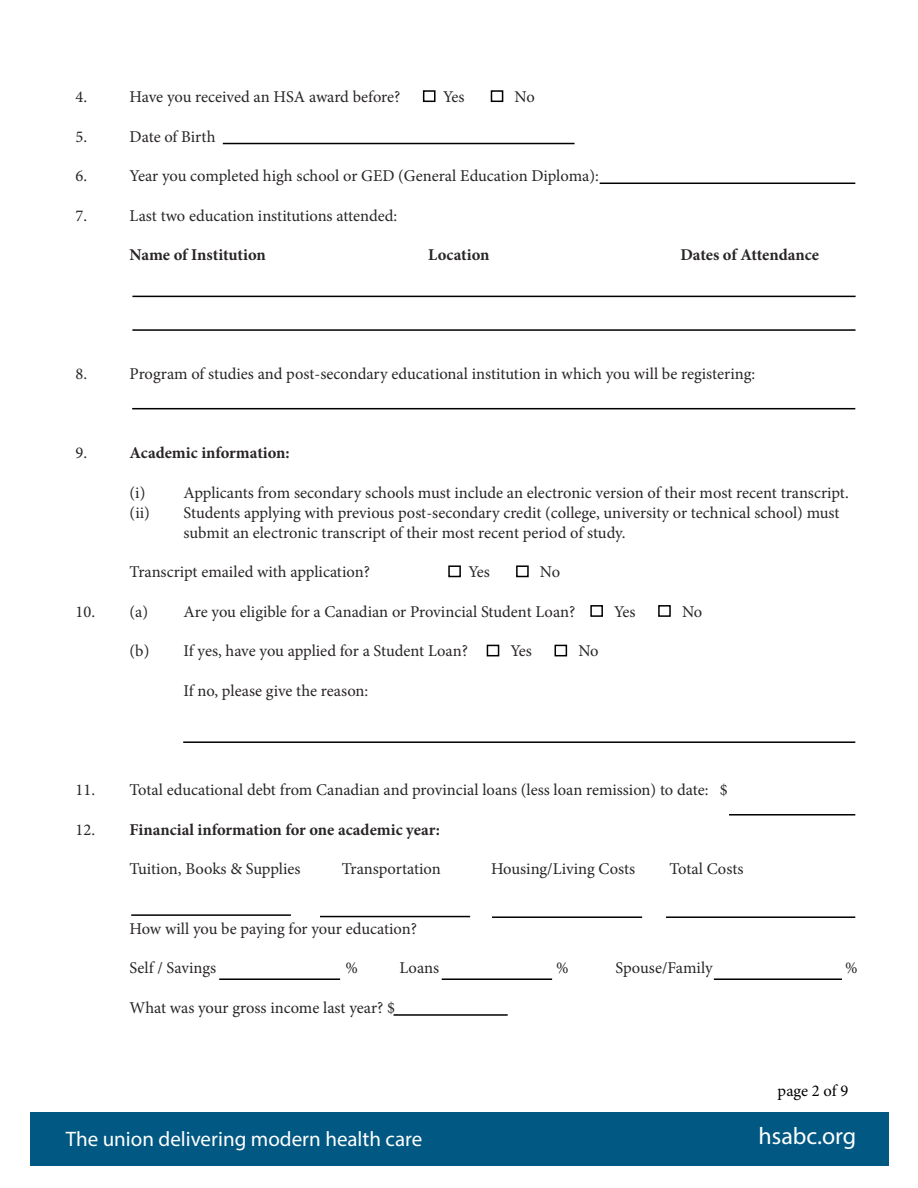
<style>
.page{position:relative;width:918px;height:1188px;background:#fff}
.page>*{position:absolute;margin:0;border:0;box-sizing:border-box;transform-origin:0 0}
.t1{font:24px "Myriad Pro";color:#fff}
.t2{font:21px "Myriad Pro";color:#fff}
.t3{font:16.5px/19.8px "Minion Pro";letter-spacing:-.005em;color:#292526}
.t4{font:700 16.5px "Minion Pro";color:#292526}
.t5{font:16.5px "Minion Pro";letter-spacing:-.005em;color:#000}
.s1{font-weight:400}
</style>
<div class="page">
<div style="left:30px;top:1112px;width:859px;height:54px;background:#005883"></div>
<div style="left:423px;top:90px;width:13px;height:12px;border:2px solid #000"></div>
<div style="left:491px;top:90px;width:12px;height:12px;border:2px solid #000"></div>
<div style="left:448px;top:565px;width:13px;height:12px;border:2px solid #000"></div>
<div style="left:516px;top:565px;width:13px;height:12px;border:2px solid #000"></div>
<div style="left:590px;top:605px;width:13px;height:12px;border:2px solid #000"></div>
<div style="left:658px;top:605px;width:13px;height:12px;border:2px solid #000"></div>
<div style="left:487px;top:645px;width:12px;height:11px;border:2px solid #000"></div>
<div style="left:555px;top:645px;width:12px;height:11px;border:2px solid #000"></div>
<hr style="left:223px;top:143px;width:352px;height:1px;background:#000">
<hr style="left:132px;top:296px;width:724px;height:1px;background:#000">
<hr style="left:132px;top:329px;width:724px;height:2px;background:#000">
<hr style="left:600px;top:183px;width:255px;height:1px;background:#000">
<hr style="left:183px;top:741px;width:672px;height:2px;background:#000">
<hr style="left:729px;top:814px;width:126px;height:2px;background:#000">
<hr style="left:131px;top:914px;width:160px;height:2px;background:#000">
<hr style="left:320px;top:916px;width:150px;height:1px;background:#000">
<hr style="left:666px;top:916px;width:189px;height:2px;background:#000">
<hr style="left:492px;top:916px;width:150px;height:2px;background:#000">
<hr style="left:219px;top:978px;width:121px;height:2px;background:#000">
<hr style="left:442px;top:978px;width:110px;height:2px;background:#000">
<hr style="left:714px;top:978px;width:128px;height:2px;background:#000">
<hr style="left:394px;top:1014px;width:114px;height:2px;background:#000">
<hr style="left:132px;top:408px;width:723px;height:1px;background:#000">
<p class="t3" style="left:76px;top:87px;width:13px">4.</p>
<p class="t3" style="left:130px;top:87px;width:272px">Have you received an HSA award before?</p>
<p class="t3" style="left:443px;top:87px;width:23px">Yes</p>
<p class="t3" style="left:515px;top:87px;width:22px">No</p>
<p class="t3" style="left:76px;top:127px;width:13px">5.</p>
<p class="t3" style="left:130px;top:127px;width:87px">Date of Birth</p>
<p class="t3" style="left:76px;top:166px;width:13px">6.</p>
<p class="t3" style="left:130px;top:166px;width:471px">Year you completed high school or GED (General Education Diploma):</p>
<p class="t3" style="left:76px;top:206px;width:13px">7.</p>
<p class="t3" style="left:130px;top:206px;width:269px">Last two education institutions attended:</p>
<p class="t4" style="left:130px;top:244px;width:138px">Name of Institution</p>
<p class="t4" style="left:428px;top:244px;width:63px">Location</p>
<p class="t4" style="left:680px;top:244px;width:140px">Dates of Attendance</p>
<p class="t3" style="left:76px;top:364px;width:13px">8.</p>
<p class="t3" style="left:130px;top:364px;width:627px">Program of studies and post-secondary educational institution in which you will be registering:</p>
<p class="t3" style="left:76px;top:443px;width:13px">9.</p>
<p class="t4" style="left:130px;top:442px;width:162px">Academic information:</p>
<p class="t3" style="left:130px;top:483px;width:721px">(i) Applicants from secondary schools must include an electronic version of their most recent transcript. (ii)</p>
<p class="t3" style="left:184px;top:503px;width:657px">Students applying with previous post-secondary credit (college, university or technical school) must submit an electronic transcript of their most recent period of study.</p>
<p class="t3" style="left:130px;top:562px;width:242px">Transcript emailed with application?</p>
<p class="t3" style="left:468px;top:562px;width:23px">Yes</p>
<p class="t3" style="left:540px;top:562px;width:22px">No</p>
<p class="t3" style="left:76px;top:602px;width:74px">10. (a)</p>
<p class="t3" style="left:184px;top:602px;width:393px">Are you eligible for a Canadian or Provincial Student Loan?</p>
<p class="t3" style="left:614px;top:602px;width:23px">Yes</p>
<p class="t3" style="left:682px;top:602px;width:22px">No</p>
<p class="t3" style="left:130px;top:641px;width:340px">(b) If yes, have you applied for a Student Loan?</p>
<p class="t3" style="left:511px;top:641px;width:23px">Yes</p>
<p class="t3" style="left:578px;top:641px;width:22px">No</p>
<p class="t3" style="left:184px;top:681px;width:186px">If no, please give the reason:</p>
<p class="t3" style="left:76px;top:780px;width:654px">11. Total educational debt from Canadian and provincial loans (less loan remission) to date: $</p>
<p class="t4" style="left:76px;top:818px;width:366px"><span class="s1">12.</span> Financial information for one academic year:</p>
<p class="t3" style="left:130px;top:859px;width:173px">Tuition, Books &amp; Supplies</p>
<p class="t3" style="left:342px;top:859px;width:101px">Transportation</p>
<p class="t3" style="left:491px;top:859px;width:146px">Housing/Living Costs</p>
<p class="t3" style="left:670px;top:859px;width:75px">Total Costs</p>
<p class="t3" style="left:130px;top:919px;width:289px">How will you be paying for your education?</p>
<p class="t3" style="left:130px;top:958px;width:88px">Self / Savings</p>
<p class="t3" style="left:346px;top:958px;width:14px">%</p>
<p class="t3" style="left:400px;top:958px;width:41px">Loans</p>
<p class="t3" style="left:556px;top:958px;width:14px">%</p>
<p class="t3" style="left:616px;top:958px;width:99px">Spouse/Family</p>
<p class="t3" style="left:845px;top:958px;width:14px">%</p>
<p class="t3" style="left:130px;top:998px;width:267px">What was your gross income last year? $</p>
<p class="t5" style="left:778px;top:1080px;width:72px">page 2 of 9</p>
<p class="t2" style="left:66px;top:1126px;width:358px">The union delivering modern health care</p>
<h1 class="t1" style="left:759px;top:1121px;width:99px">hsabc.org</h1>
</div>
